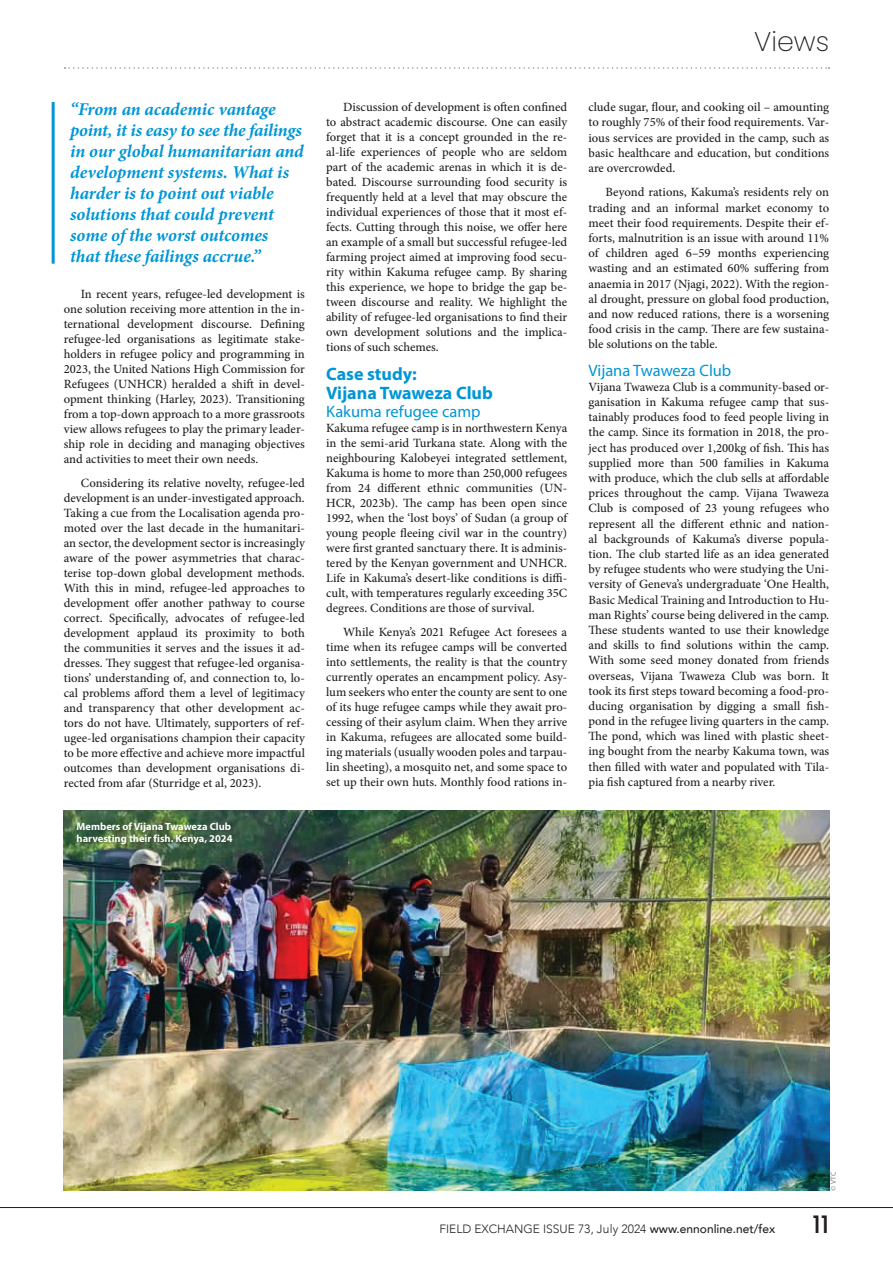
<style>
.page{position:relative;width:893px;height:1263px;background:#fff}
.page>*{position:absolute;margin:0;border:0;box-sizing:border-box;transform-origin:0 0}
.Section_2{font:200 27px "Poppins";color:#231f20}
.t1{font:500 24px "Poppins";color:#231f20}
.t2{font:italic 700 18px/21px "Minion Pro";letter-spacing:-.005em;color:#0096d6}
.Sub_Heading_1{font:700 18px "Myriad Pro";color:#0096d6}
.Sub_Heading_2{font:16.5px "Myriad Pro";color:#0096d6}
.t3{font:500 12.6px/15px "Minion Pro";letter-spacing:-.005em;color:#231f20;text-align:justify}
.t4{font:300 12px "Avenir";color:#231f20}
.Photo_caption{font:700 10.5px/12px "Myriad Pro";color:#fff}
.Photo_credit{font:7.5px "Myriad Pro";color:#808285}
.s1{font-weight:500}
</style>
<div class="page">
<hr style="left:0;top:1207px;width:893px;height:1px;background:#231f20">
<svg style="left:65px;top:67px;width:764px;height:2px"></svg>
<hr style="left:52px;top:102px;width:3px;height:162px;background:#0096d6">
<img style="left:64px;top:810px;width:765px;height:381px">
<div style="left:77px;top:822px;width:159px;height:25px;background:#231f20;opacity:.31"></div>
<p class="t2" style="left:70px;top:99px;width:235px">“From an academic vantage point, it is easy to see the failings in our global humanitarian and development systems. What is harder is to point out viable solutions that could prevent some of the worst outcomes<br>that these failings accrue.”</p>
<p class="t3" style="left:64px;top:286px;width:243px;text-indent:17px">In recent years, refugee-led development is one solution receiving more attention in the in&shy;ternational development discourse. Defining refugee-led organisations as legitimate stake&shy;holders in refugee policy and programming in 2023, the United Nations High Commission for Refugees (UNHCR) heralded a shift in devel&shy;opment thinking (Harley, 2023). Transitioning from a top-down approach to a more grassroots view allows refugees to play the primary leader&shy;ship role in deciding and managing objectives and activities to meet their own needs.</p>
<p class="t3" style="left:64px;top:475px;width:243px;text-indent:17px">Considering its relative novelty, refugee-led development is an under-investigated approach.<br>Taking a cue from the Localisation agenda pro&shy;moted over the last decade in the humanitari&shy;an sector, the development sector is increasingly aware of the power asymmetries that charac&shy;terise top-down global development methods.<br>With this in mind, refugee-led approaches to development offer another pathway to course correct. Specifically, advocates of refugee-led development applaud its proximity to both the communities it serves and the issues it ad&shy;dresses. They suggest that refugee-led organisa&shy;tions’ understanding of, and connection to, lo&shy;cal problems afford them a level of legitimacy and transparency that other development ac&shy;tors do not have. Ultimately, supporters of ref&shy;ugee-led organisations champion their capacity to be more effective and achieve more impactful outcomes than development organisations di&shy;rected from afar (Sturridge et al, 2023).</p>
<p class="Photo_caption" style="left:77px;top:820px;width:157px">Members of Vijana Twaweza Club harvesting their fish. Kenya, 2024</p>
<p class="Section_2" style="left:754px;top:26px;width:77px">Views</p>
<p class="t3" style="left:326px;top:100px;width:243px;text-indent:17px">Discussion of development is often confined to abstract academic discourse. One can easily forget that it is a concept grounded in the re&shy;al-life experiences of people who are seldom part of the academic arenas in which it is de&shy;bated. Discourse surrounding food security is frequently held at a level that may obscure the individual experiences of those that it most ef&shy;fects. Cutting through this noise, we offer here an example of a small but successful refugee-led farming project aimed at improving food secu&shy;rity within Kakuma refugee camp. By sharing this experience, we hope to bridge the gap be&shy;tween discourse and reality. We highlight the ability of refugee-led organisations to find their own development solutions and the implica&shy;tions of such schemes.</p>
<p class="Sub_Heading_1" style="left:326px;top:362px;width:92px">Case study:</p>
<p class="Sub_Heading_1" style="left:326px;top:381px;width:168px">Vijana Twaweza Club</p>
<p class="Sub_Heading_2" style="left:326px;top:401px;width:156px">Kakuma refugee camp</p>
<p class="t3" style="left:326px;top:421px;width:243px">Kakuma refugee camp is in northwestern Kenya in the semi-arid Turkana state. Along with the neighbouring Kalobeyei integrated settlement, Kakuma is home to more than 250,000 refugees from 24 different ethnic communities (UN-HCR, 2023b). The camp has been open since 1992, when the ‘lost boys’ of Sudan (a group of young people fleeing civil war in the country) were first granted sanctuary there. It is adminis&shy;tered by the Kenyan government and UNHCR.<br>Life in Kakuma’s desert-like conditions is diffi&shy;cult, with temperatures regularly exceeding 35C degrees. Conditions are those of survival.</p>
<p class="t3" style="left:326px;top:625px;width:243px;text-indent:17px">While Kenya’s 2021 Refugee Act foresees a time when its refugee camps will be converted into settlements, the reality is that the country currently operates an encampment policy. Asy&shy;lum seekers who enter the county are sent to one of its huge refugee camps while they await pro&shy;cessing of their asylum claim. When they arrive in Kakuma, refugees are allocated some build&shy;ing materials (usually wooden poles and tarpau&shy;lin sheeting), a mosquito net, and some space to set up their own huts. Monthly food rations in-</p>
<p class="t3" style="left:588px;top:100px;width:242px">clude sugar, flour, and cooking oil – amounting to roughly 75% of their food requirements. Var&shy;ious services are provided in the camp, such as basic healthcare and education, but conditions are overcrowded.</p>
<p class="t3" style="left:588px;top:185px;width:242px;text-indent:17px">Beyond rations, Kakuma’s residents rely on trading and an informal market economy to meet their food requirements. Despite their ef&shy;forts, malnutrition is an issue with around 11% of children aged 6–59 months experiencing wasting and an estimated 60% suffering from anaemia in 2017 (Njagi, 2022). With the region&shy;al drought, pressure on global food production, and now reduced rations, there is a worsening food crisis in the camp. There are few sustaina&shy;ble solutions on the table.</p>
<p class="Sub_Heading_2" style="left:588px;top:360px;width:144px">Vijana Twaweza Club</p>
<p class="t3" style="left:588px;top:379px;width:242px">Vijana Twaweza Club is a community-based or&shy;ganisation in Kakuma refugee camp that sus&shy;tainably produces food to feed people living in the camp. Since its formation in 2018, the pro&shy;ject has produced over 1,200kg of fish. This has supplied more than 500 families in Kakuma with produce, which the club sells at affordable prices throughout the camp. Vijana Twaweza Club is composed of 23 young refugees who represent all the different ethnic and nation&shy;al backgrounds of Kakuma’s diverse popula&shy;tion. The club started life as an idea generated by refugee students who were studying the Uni&shy;versity of Geneva’s undergraduate ‘One Health, Basic Medical Training and Introduction to Hu&shy;man Rights’ course being delivered in the camp.<br>These students wanted to use their knowledge and skills to find solutions within the camp.<br>With some seed money donated from friends overseas, Vijana Twaweza Club was born. It took its first steps toward becoming a food-pro&shy;ducing organisation by digging a small fish&shy;pond in the refugee living quarters in the camp.<br>The pond, which was lined with plastic sheet&shy;ing bought from the nearby Kakuma town, was then filled with water and populated with Tila&shy;pia fish captured from a nearby river.</p>
<p class="Photo_credit" style="left:829px;top:1191px;width:20px;rotate:-90deg">© VTC</p>
<p class="t4" style="left:439px;top:1222px;width:337px">FIELD EXCHANGE ISSUE 73, July 2024 <span class="s1">www.ennonline.net/fex</span></p>
<h2 class="t1" style="left:812px;top:1210px;width:18px">11</h2>
</div>
